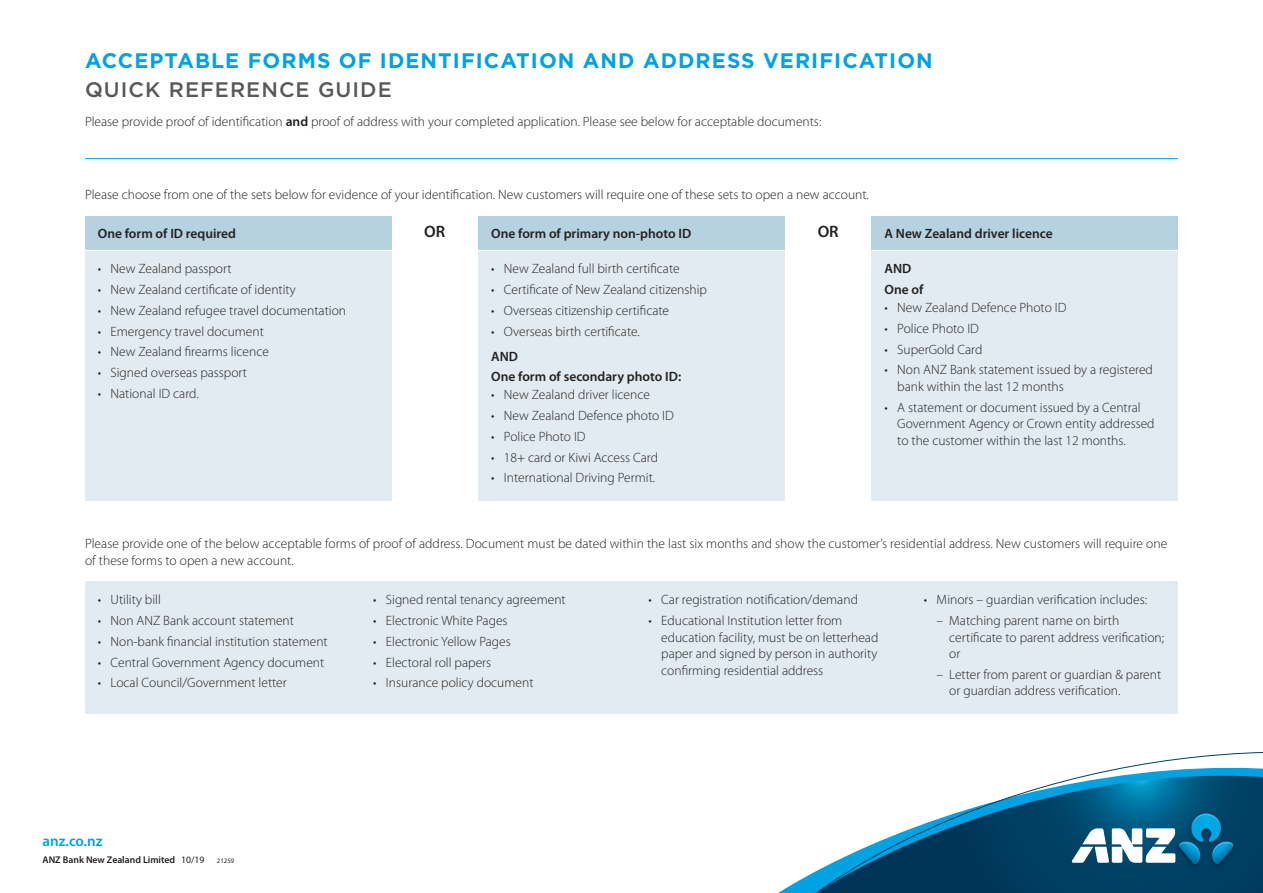
<style>
.page{position:relative;width:1263px;height:893px;background:#fff}
.page>*{position:absolute;margin:0;border:0;box-sizing:border-box;transform-origin:0 0}
._16_Broch_Head_1_A4{font:700 21px "Gotham";letter-spacing:.05em;color:#00a2e1}
._16_Broch_Head_1_A4-2{font:500 21px "Gotham";letter-spacing:.05em;color:#57585a}
._16_Table_Head_8_9Se{font:600 16.5px "Myriad Pro";color:#231f20}
._15_Broch_url_10pt_b{font:600 15px "Myriad Pro";color:#00a2e1}
._15_Broch_Body_9_11{font:300 13.5px/16.5px "Myriad Pro";color:#231f20}
._16_Table_Head_8_9Se-2{font:600 13.5px "Myriad Pro";color:#231f20}
._16_Broch_Head_3_9_1{font:600 13.5px "Myriad Pro";color:#231f20}
._16_Broch_Legals_6_5{font:600 9.75px "Myriad Pro";color:#231f20}
._16_Broch_Legals_6_5-2{font:6.75px "Myriad Pro";color:#231f20}
.s1{font-weight:600}
.s2{font-weight:400}
</style>
<div class="page">
<hr style="left:85px;top:158px;width:1093px;height:1px;background:#00a2e1">
<div style="left:85px;top:582px;width:1093px;height:132px;background:#e1ebf1"></div>
<div style="left:85px;top:216px;width:306px;height:34px;background:#b6d1df"></div>
<div style="left:85px;top:250px;width:306px;height:251px;background:#e1ebf1"></div>
<hr style="left:85px;top:250px;width:306px;height:1px;background:#fff">
<div style="left:478px;top:216px;width:306px;height:34px;background:#b6d1df"></div>
<div style="left:478px;top:250px;width:306px;height:251px;background:#e1ebf1"></div>
<hr style="left:478px;top:250px;width:306px;height:1px;background:#fff">
<div style="left:872px;top:216px;width:306px;height:34px;background:#b6d1df"></div>
<div style="left:872px;top:250px;width:306px;height:251px;background:#e1ebf1"></div>
<hr style="left:872px;top:250px;width:306px;height:1px;background:#fff">
<svg style="left:778px;top:752px;width:485px;height:141px"></svg>
<img style="left:1169px;top:805px;width:75px;height:71px">
<svg style="left:1072px;top:813px;width:106px;height:51px"></svg>
<img style="left:1178px;top:813px;width:56px;height:51px">
<p class="_16_Broch_Head_1_A4" style="left:85px;top:49px;width:849px">ACCEPTABLE FORMS OF IDENTIFICATION AND ADDRESS VERIFICATION</p>
<p class="_16_Broch_Head_1_A4-2" style="left:85px;top:77px;width:308px">QUICK REFERENCE GUIDE</p>
<p class="_15_Broch_Body_9_11" style="left:85px;top:113px;width:738px">Please provide proof of identification <span class="s1">and</span> proof of address with your completed application. Please see below for acceptable documents:</p>
<p class="_15_Broch_Body_9_11" style="left:85px;top:186px;width:785px">Please choose from one of the sets below for evidence of your identification. New customers will require one of these sets to open a new account.</p>
<p class="_16_Table_Head_8_9Se-2" style="left:98px;top:225px;width:140px">One form of ID required</p>
<p class="_15_Broch_Body_9_11" style="left:98px;top:260px;width:135px">• New Zealand passport</p>
<p class="_15_Broch_Body_9_11" style="left:98px;top:281px;width:200px">• New Zealand certificate of identity</p>
<p class="_15_Broch_Body_9_11" style="left:98px;top:302px;width:250px">• New Zealand refugee travel documentation</p>
<p class="_15_Broch_Body_9_11" style="left:98px;top:323px;width:168px">• Emergency travel document</p>
<p class="_15_Broch_Body_9_11" style="left:98px;top:343px;width:173px">• New Zealand firearms licence</p>
<p class="_15_Broch_Body_9_11" style="left:98px;top:364px;width:151px">• Signed overseas passport</p>
<p class="_15_Broch_Body_9_11" style="left:98px;top:385px;width:102px">• National ID card.</p>
<p class="_16_Table_Head_8_9Se" style="left:424px;top:221px;width:23px">OR</p>
<p class="_16_Table_Head_8_9Se" style="left:818px;top:221px;width:23px">OR</p>
<p class="_16_Table_Head_8_9Se-2" style="left:491px;top:225px;width:202px">One form of primary non-photo ID</p>
<p class="_15_Broch_Body_9_11" style="left:491px;top:260px;width:190px">• New Zealand full birth certificate</p>
<p class="_15_Broch_Body_9_11" style="left:491px;top:281px;width:217px">• Certificate of New Zealand citizenship</p>
<p class="_15_Broch_Body_9_11" style="left:491px;top:302px;width:179px">• Overseas citizenship certificate</p>
<p class="_15_Broch_Body_9_11" style="left:491px;top:323px;width:150px">• Overseas birth certificate.</p>
<p class="_16_Broch_Head_3_9_1" style="left:491px;top:347px;width:28px">AND</p>
<p class="_16_Broch_Head_3_9_1" style="left:491px;top:368px;width:192px">One form of secondary photo ID:</p>
<p class="_15_Broch_Body_9_11" style="left:491px;top:386px;width:160px">• New Zealand driver licence</p>
<p class="_15_Broch_Body_9_11" style="left:491px;top:407px;width:184px">• New Zealand Defence photo ID</p>
<p class="_15_Broch_Body_9_11" style="left:491px;top:428px;width:96px">• Police Photo ID</p>
<p class="_15_Broch_Body_9_11" style="left:491px;top:449px;width:168px">• 18+ card or Kiwi Access Card</p>
<p class="_15_Broch_Body_9_11" style="left:491px;top:469px;width:166px">• International Driving Permit.</p>
<p class="_16_Table_Head_8_9Se-2" style="left:884px;top:225px;width:170px">A New Zealand driver licence</p>
<p class="_16_Broch_Head_3_9_1" style="left:884px;top:260px;width:28px">AND</p>
<p class="_16_Broch_Head_3_9_1" style="left:884px;top:281px;width:40px">One of</p>
<p class="_15_Broch_Body_9_11" style="left:884px;top:299px;width:183px">• New Zealand Defence Photo ID</p>
<p class="_15_Broch_Body_9_11" style="left:884px;top:320px;width:96px">• Police Photo ID</p>
<p class="_15_Broch_Body_9_11" style="left:884px;top:341px;width:99px">• SuperGold Card</p>
<p class="_15_Broch_Body_9_11" style="left:897px;top:361px;width:257px;text-indent:-13px">• Non ANZ Bank statement issued by a registered bank within the last 12 months</p>
<p class="_15_Broch_Body_9_11" style="left:897px;top:399px;width:259px;text-indent:-13px">• A statement or document issued by a Central<br>Government Agency or Crown entity addressed to the customer within the last 12 months.</p>
<p class="_15_Broch_Body_9_11" style="left:85px;top:535px;width:1084px">Please provide one of the below acceptable forms of proof of address. Document must be dated within the last six months and show the customer’s residential address. New customers will require one of these forms to open a new account.</p>
<p class="_15_Broch_Body_9_11" style="left:98px;top:592px;width:65px">• Utility bill</p>
<p class="_15_Broch_Body_9_11" style="left:98px;top:612px;width:198px">• Non ANZ Bank account statement</p>
<p class="_15_Broch_Body_9_11" style="left:98px;top:633px;width:231px">• Non-bank financial institution statement</p>
<p class="_15_Broch_Body_9_11" style="left:98px;top:654px;width:228px">• Central Government Agency document</p>
<p class="_15_Broch_Body_9_11" style="left:98px;top:675px;width:191px">• Local Council/Government letter</p>
<p class="_15_Broch_Body_9_11" style="left:373px;top:592px;width:194px">• Signed rental tenancy agreement</p>
<p class="_15_Broch_Body_9_11" style="left:373px;top:612px;width:136px">• Electronic White Pages</p>
<p class="_15_Broch_Body_9_11" style="left:373px;top:633px;width:139px">• Electronic Yellow Pages</p>
<p class="_15_Broch_Body_9_11" style="left:373px;top:654px;width:120px">• Electoral roll papers</p>
<p class="_15_Broch_Body_9_11" style="left:373px;top:675px;width:162px">• Insurance policy document</p>
<p class="_15_Broch_url_10pt_b" style="left:43px;top:831px;width:61px">anz.co.nz</p>
<p class="_16_Broch_Legals_6_5" style="left:43px;top:853px;width:164px">ANZ Bank New Zealand Limited <span class="s2">10/19</span></p>
<p class="_16_Broch_Legals_6_5-2" style="left:217px;top:856px;width:19px">21259</p>
<p class="_15_Broch_Body_9_11" style="left:648px;top:592px;width:211px">• Car registration notification/demand</p>
<p class="_15_Broch_Body_9_11" style="left:661px;top:612px;width:219px;text-indent:-13px">• Educational Institution letter from education facility, must be on letterhead paper and signed by person in authority confirming residential address</p>
<p class="_15_Broch_Body_9_11" style="left:924px;top:592px;width:225px">• Minors – guardian verification includes:</p>
<p class="_15_Broch_Body_9_11" style="left:949px;top:612px;width:216px;text-indent:-13px">– Matching parent name on birth certificate to parent address verification; or</p>
<p class="_15_Broch_Body_9_11" style="left:949px;top:666px;width:213px;text-indent:-13px">– Letter from parent or guardian &amp; parent or guardian address verification.</p>
</div>
